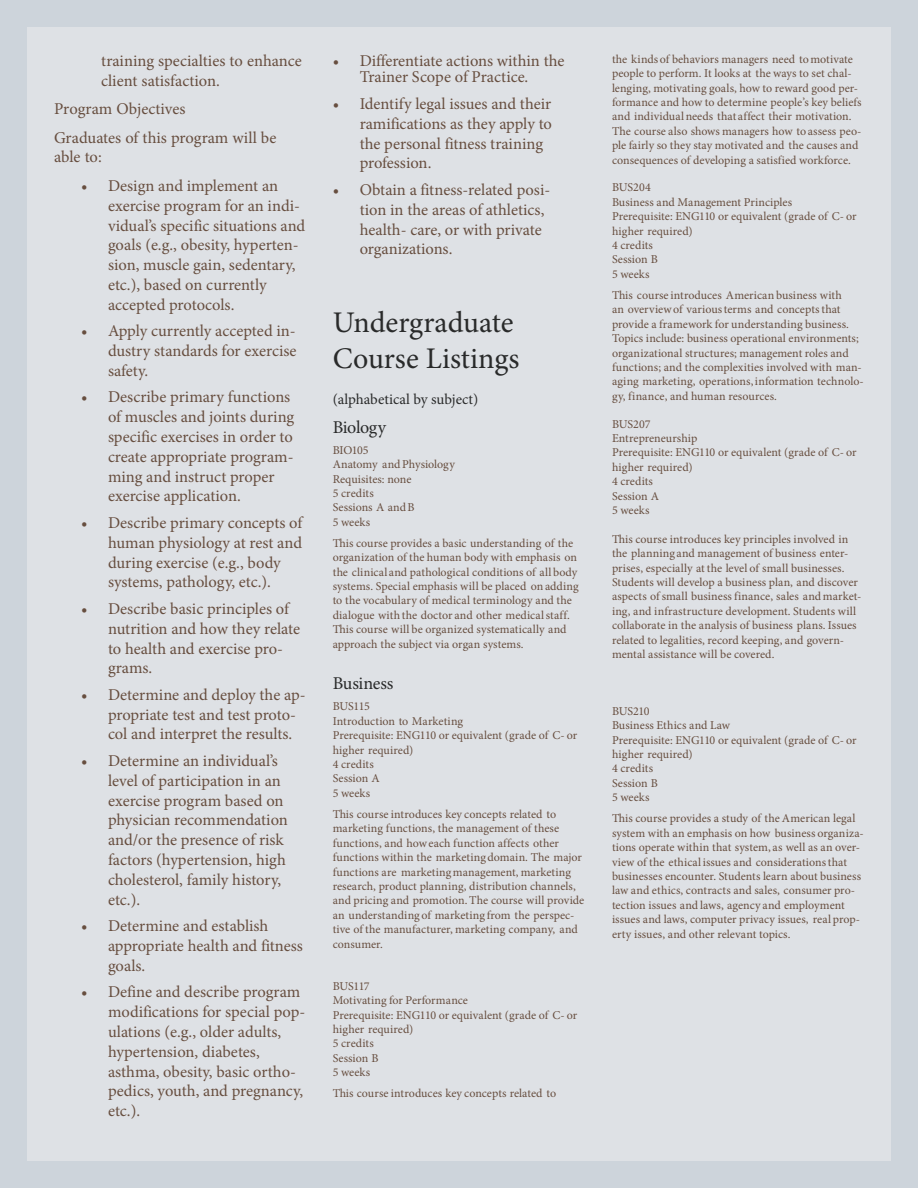
<style>
.page{position:relative;width:918px;height:1188px;background:#cdd4db}
.page>*{position:absolute;margin:0;border:0;box-sizing:border-box;transform-origin:0 0}
.t1{font:30px/36px "Minion Pro";color:#292a2a}
.t2{font:18px "Minion Pro";letter-spacing:-.02em;color:#292a2a}
.t3{font:16.5px/19.8px "Minion Pro";color:#674e3f}
.t4{font:15px "Minion Pro";color:#292a2a}
.t5{font:12px/14.4px "Minion Pro";color:#674e3f}
</style>
<div class="page">
<div style="left:27px;top:27px;width:864px;height:1134px;background:#dee1e5"></div>
<h3 class="t3" style="left:101px;top:52px;width:202px">training specialties to enhance client satisfaction.</h3>
<h3 class="t3" style="left:54px;top:96px;width:224px;line-height:28.5px">Program Objectives<br>Graduates of this program will be</h3>
<h3 class="t3" style="left:54px;top:149px;width:49px">able to:</h3>
<h3 class="t3" style="left:108px;top:177px;width:199px;text-indent:-27px">• Design and implement an exercise program for an indi&shy;vidual’s specific situations and goals (e.g., obesity, hyperten&shy;sion, muscle gain, sedentary, etc.), based on currently accepted protocols.</h3>
<h3 class="t3" style="left:108px;top:323px;width:190px;text-align:justify;text-indent:-27px">• Apply currently accepted in&shy;dustry standards for exercise safety.</h3>
<h3 class="t3" style="left:108px;top:389px;width:188px;text-indent:-27px">• Describe primary functions of muscles and joints during specific exercises in order to create appropriate program&shy;ming and instruct proper exercise application.</h3>
<h3 class="t3" style="left:108px;top:514px;width:196px;text-indent:-27px">• Describe primary concepts of human physiology at rest and during exercise (e.g., body systems, pathology, etc.).</h3>
<h3 class="t3" style="left:108px;top:600px;width:194px;text-indent:-27px">• Describe basic principles of nutrition and how they relate to health and exercise pro&shy;grams.</h3>
<h3 class="t3" style="left:108px;top:686px;width:199px;text-indent:-27px">• Determine and deploy the ap&shy;propriate test and test proto&shy;col and interpret the results.</h3>
<h3 class="t3" style="left:108px;top:752px;width:181px;text-indent:-27px">• Determine an individual’s level of participation in an exercise program based on physician recommendation and/or the presence of risk factors (hypertension, high cholesterol, family history, etc.).</h3>
<h3 class="t3" style="left:108px;top:918px;width:196px;text-indent:-27px">• Determine and establish appropriate health and fitness goals.</h3>
<h3 class="t3" style="left:108px;top:984px;width:199px;text-indent:-27px">• Define and describe program modifications for special pop&shy;ulations (e.g., older adults, hypertension, diabetes, asthma, obesity, basic ortho&shy;pedics, youth, and pregnancy, etc.).</h3>
<h3 class="t3" style="left:333px;top:54px;width:233px;line-height:16.5px;text-align:center">• Differentiate actions within the<br>Trainer Scope of Practice.</h3>
<h3 class="t3" style="left:360px;top:95px;width:194px;text-indent:-27px">• Identify legal issues and their ramifications as they apply to the personal fitness training profession.</h3>
<h3 class="t3" style="left:360px;top:181px;width:192px;text-indent:-27px">• Obtain a fitness-related posi&shy;tion in the areas of athletics, health- care, or with private organizations.</h3>
<h1 class="t1" style="left:333px;top:308px;width:188px">Undergraduate<br>Course Listings</h1>
<p class="t4" style="left:333px;top:394px;width:147px">(alphabetical by subject)</p>
<h2 class="t2" style="left:333px;top:419px;width:55px">Biology</h2>
<p class="t5" style="left:333px;top:444px;width:124px">BIO105<br>Anatomy and Physiology<br>Requisites: none<br>5 credits<br>Sessions A and B<br>5 weeks</p>
<p class="t5" style="left:333px;top:537px;width:248px">This course provides a basic understanding of the organization of the human body with emphasis on the clinical and pathological conditions of all body systems. Special emphasis will be placed on adding to the vocabulary of medical terminology and the dialogue with the doctor and other medical staff.<br>This course will be organized systematically and approach the subject via organ systems.</p>
<h2 class="t2" style="left:333px;top:676px;width:62px">Business</h2>
<p class="t5" style="left:333px;top:700px;width:246px">BUS115<br>Introduction to Marketing<br>Prerequisite: ENG110 or equivalent (grade of C- or higher required)<br>4 credits<br>Session A<br>5 weeks</p>
<p class="t5" style="left:333px;top:808px;width:253px">This course introduces key concepts related to marketing functions, the management of these functions, and how each function affects other functions within the marketing domain. The major functions are marketing management, marketing research, product planning, distribution channels, and pricing and promotion. The course will provide an understanding of marketing from the perspec&shy;tive of the manufacturer, marketing company, and consumer.</p>
<p class="t5" style="left:333px;top:980px;width:246px">BUS117<br>Motivating for Performance<br>Prerequisite: ENG110 or equivalent (grade of C- or higher required)<br>5 credits<br>Session B<br>5 weeks</p>
<p class="t5" style="left:333px;top:1087px;width:225px">This course introduces key concepts related to</p>
<p class="t5" style="left:612px;top:53px;width:251px">the kinds of behaviors managers need to motivate people to perform. It looks at the ways to set chal&shy;lenging, motivating goals, how to reward good per&shy;formance and how to determine people’s key beliefs and individual needs that affect their motivation.<br>The course also shows managers how to assess peo&shy;ple fairly so they stay motivated and the causes and consequences of developing a satisfied workforce.</p>
<p class="t5" style="left:612px;top:182px;width:246px">BUS204<br>Business and Management Principles<br>Prerequisite: ENG110 or equivalent (grade of C- or higher required)<br>4 credits<br>Session B<br>5 weeks</p>
<p class="t5" style="left:612px;top:289px;width:253px">This course introduces American business with<br>an overview of various terms and concepts that provide a framework for understanding business.<br>Topics include: business operational environments; organizational structures; management roles and functions; and the complexities involved with man&shy;aging marketing, operations, information technolo&shy;gy, finance, and human resources.</p>
<p class="t5" style="left:612px;top:418px;width:246px">BUS207<br>Entrepreneurship<br>Prerequisite: ENG110 or equivalent (grade of C- or higher required)<br>4 credits<br>Session A<br>5 weeks</p>
<p class="t5" style="left:612px;top:533px;width:251px">This course introduces key principles involved in the planning and management of business enter&shy;prises, especially at the level of small businesses.<br>Students will develop a business plan, and discover aspects of small business finance, sales and market&shy;ing, and infrastructure development. Students will collaborate in the analysis of business plans. Issues related to legalities, record keeping, and govern&shy;mental assistance will be covered.</p>
<p class="t5" style="left:612px;top:705px;width:246px">BUS210<br>Business Ethics and Law<br>Prerequisite: ENG110 or equivalent (grade of C- or higher required)<br>4 credits<br>Session B<br>5 weeks</p>
<p class="t5" style="left:612px;top:812px;width:253px">This course provides a study of the American legal system with an emphasis on how business organiza&shy;tions operate within that system, as well as an over&shy;view of the ethical issues and considerations that businesses encounter. Students learn about business law and ethics, contracts and sales, consumer pro&shy;tection issues and laws, agency and employment issues and laws, computer privacy issues, real prop&shy;erty issues, and other relevant topics.</p>
</div>
